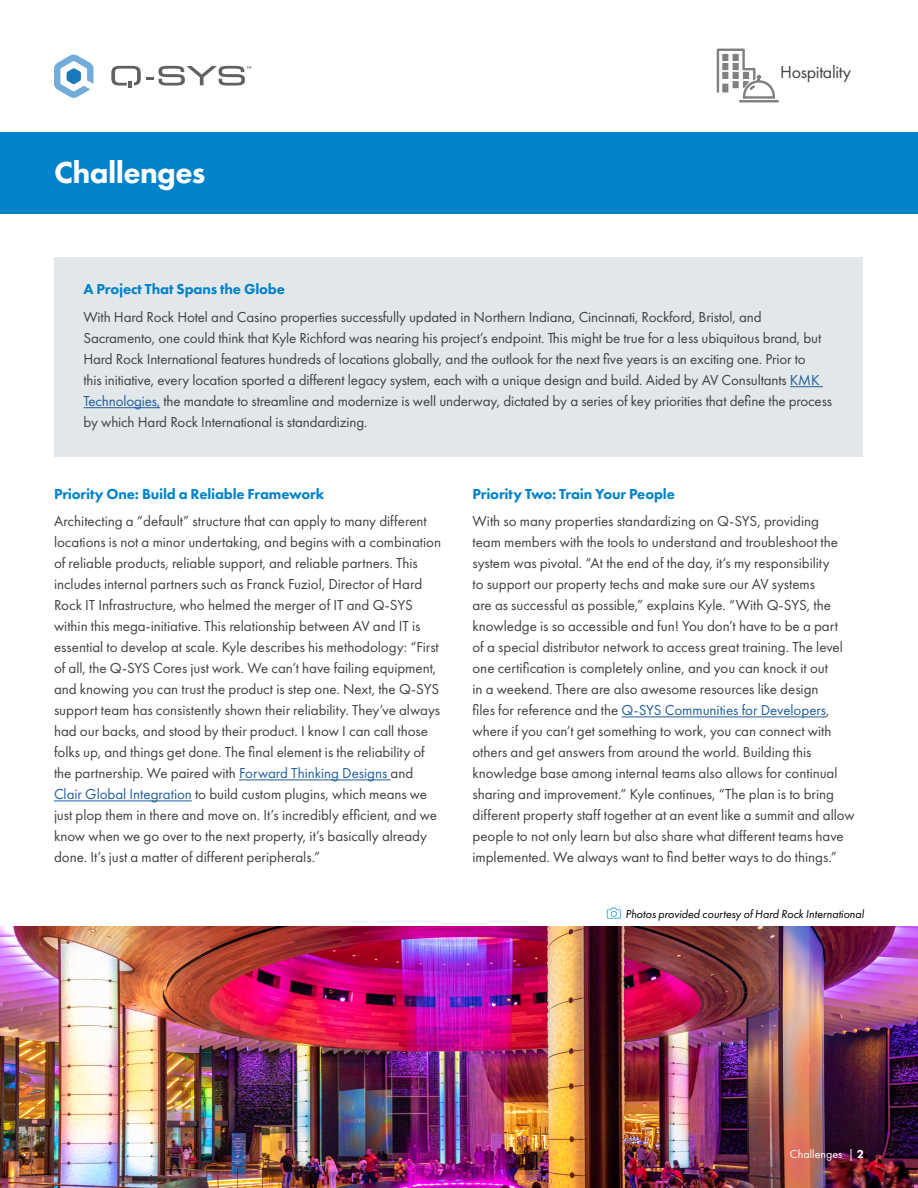
<style>
.page{position:relative;width:918px;height:1188px;background:#fff}
.page>*{position:absolute;margin:0;border:0;box-sizing:border-box;transform-origin:0 0}
.t1{font:800 31.5px "Futura PT";letter-spacing:-.02em;color:#fff}
.t2{font:18px "Futura PT";letter-spacing:-.02em;color:#424242}
.t3{font:15px/21px "Futura PT";letter-spacing:-.005em;color:#414141}
.t4{font:800 15px "Futura PT";letter-spacing:-.01em;color:#0083ca}
.t5{font:italic 12px "Futura PT";letter-spacing:-.005em;color:#000}
.t6{font:12px "Futura PT";color:#fff}
.s1{color:#215e9e}
.s2{color:#404040}
.s3{font-weight:800}
</style>
<div class="page">
<div style="left:55px;top:258px;width:808px;height:199px;background:#e2e7ea"></div>
<div style="left:0;top:132px;width:918px;height:82px;background:#0083ca"></div>
<svg style="left:607px;top:908px;width:14px;height:10px"></svg>
<hr style="left:239px;top:780px;width:152px;height:1px;background:#215e9e">
<hr style="left:54px;top:801px;width:138px;height:1px;background:#215e9e">
<hr style="left:622px;top:717px;width:204px;height:1px;background:#215e9e">
<img style="left:0;top:927px;width:918px;height:261px">
<hr style="left:790px;top:386px;width:33px;height:1px;background:#215e9e">
<hr style="left:83px;top:407px;width:77px;height:1px;background:#215e9e">
<svg style="left:54px;top:54px;width:40px;height:44px"></svg>
<svg style="left:111px;top:66px;width:140px;height:22px"></svg>
<hr style="left:739px;top:100px;width:40px;height:2px;background:#808080">
<svg style="left:717px;top:49px;width:58px;height:50px"></svg>
<h1 class="t1" style="left:54px;top:153px;width:153px">Challenges</h1>
<p class="t2" style="left:780px;top:62px;width:72px">Hospitality</p>
<p class="t4" style="left:83px;top:280px;width:203px">A Project That Spans the Globe</p>
<p class="t3" style="left:83px;top:307px;width:750px">With Hard Rock Hotel and Casino properties successfully updated in Northern Indiana, Cincinnati, Rockford, Bristol, and Sacramento, one could think that Kyle Richford was nearing his project’s endpoint. This might be true for a less ubiquitous brand, but Hard Rock International features hundreds of locations globally, and the outlook for the next five years is an exciting one. Prior to<br>this initiative, every location sported a different legacy system, each with a unique design and build. Aided by AV Consultants <span class="s1">KMK Technologies,</span> the mandate to streamline and modernize is well underway, dictated by a series of key priorities that define the process by which Hard Rock International is standardizing.</p>
<p class="t4" style="left:54px;top:484px;width:272px">Priority One: Build a Reliable Framework</p>
<p class="t3" style="left:54px;top:511px;width:389px">Architecting a “default” structure that can apply to many different locations is not a minor undertaking, and begins with a combination of reliable products, reliable support, and reliable partners. This includes internal partners such as Franck Fuziol, Director of Hard Rock IT Infrastructure, who helmed the merger of IT and Q-SYS within this mega-initiative. This relationship between AV and IT is essential to develop at scale. Kyle describes his methodology: “First of all, the Q-SYS Cores just work. We can’t have failing equipment, and knowing you can trust the product is step one. Next, the Q-SYS support team has consistently shown their reliability. They’ve always had our backs, and stood by their product. I know I can call those folks up, and things get done. The final element is the reliability of the partnership. We paired with <span class="s1">Forward Thinking Designs</span> <span class="s2">and </span><span class="s1">Clair Global Integration</span> to build custom plugins, which means we just plop them in there and move on. It’s incredibly efficient, and we know when we go over to the next property, it’s basically already done. It’s just a matter of different peripherals.”</p>
<p class="t4" style="left:472px;top:484px;width:204px">Priority Two: Train Your People</p>
<p class="t3" style="left:472px;top:511px;width:384px">With so many properties standardizing on Q-SYS, providing<br>team members with the tools to understand and troubleshoot the system was pivotal. “At the end of the day, it’s my responsibility<br>to support our property techs and make sure our AV systems<br>are as successful as possible,” explains Kyle. “With Q-SYS, the knowledge is so accessible and fun! You don’t have to be a part<br>of a special distributor network to access great training. The level one certification is completely online, and you can knock it out<br>in a weekend. There are also awesome resources like design<br>files for reference and the <span class="s1">Q-SYS Communities for Developers</span>, where if you can’t get something to work, you can connect with others and get answers from around the world. Building this knowledge base among internal teams also allows for continual sharing and improvement.” Kyle continues, “The plan is to bring different property staff together at an event like a summit and allow people to not only learn but also share what different teams have implemented. We always want to find better ways to do things.”</p>
<p class="t5" style="left:626px;top:907px;width:240px">Photos provided courtesy of Hard Rock International</p>
<p class="t6" style="left:790px;top:1147px;width:76px">Challenges | <span class="s3">2</span></p>
</div>
